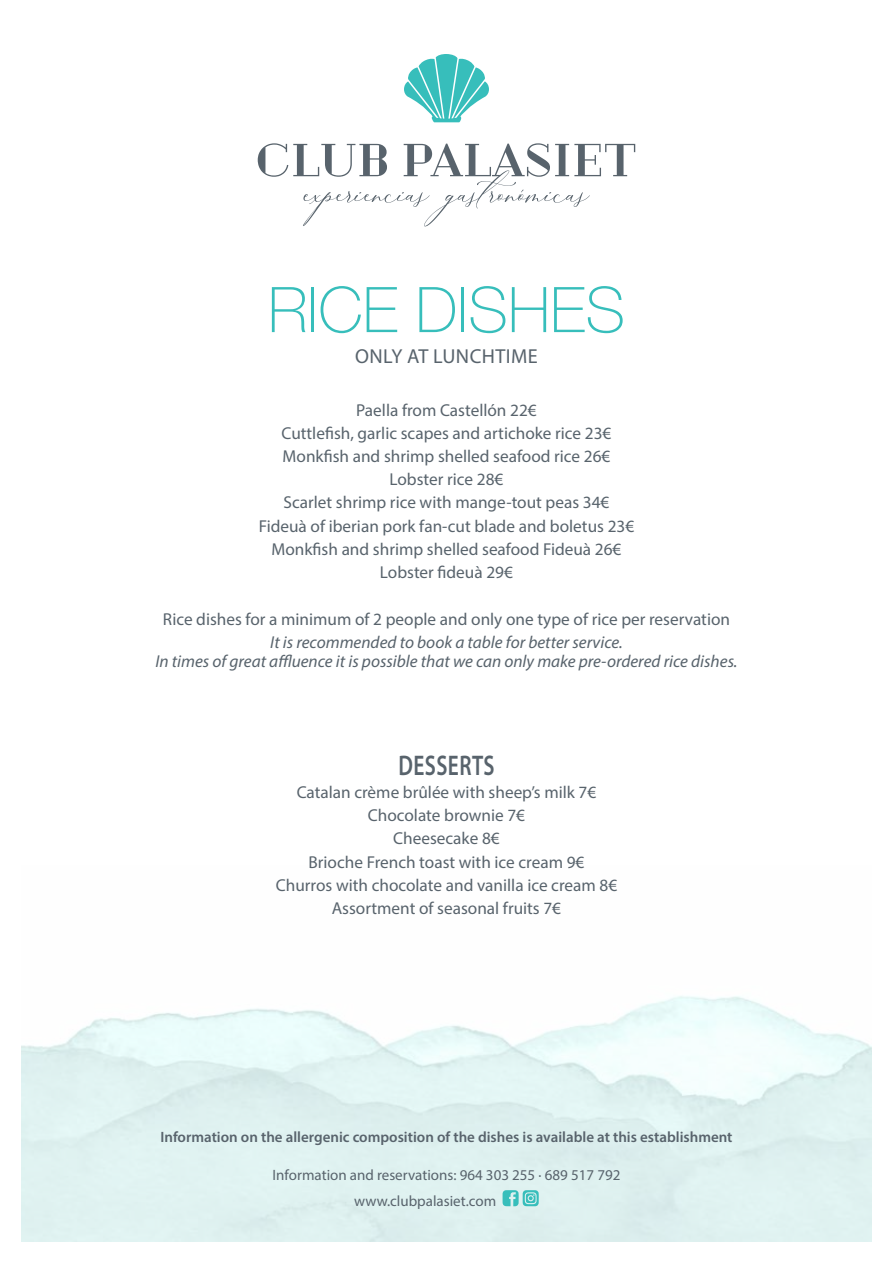
<style>
.page{position:relative;width:893px;height:1263px;background:#fff}
.page>*{position:absolute;margin:0;border:0;box-sizing:border-box;transform-origin:0 0}
.t1{font:100 63px "Helvetica Neue";color:#37bebb}
.t2{font:50.4px "Boheme Floral";color:#58636c}
.t3{font:600 28.5px "Myriad Pro";letter-spacing:.02em;color:#58636c;scale:.75 1}
.t4{font:20.25px "Myriad Pro";letter-spacing:.02em;color:#58636c}
.t5{font:17.25px/23.2px "Myriad Pro";color:#58636c;text-align:center}
.t6{font:italic 17.25px/18.9px "Myriad Pro";color:#58636c;text-align:center}
.t7{font:600 15px "Myriad Pro";color:#58636c}
.t8{font:15px/26.1px "Myriad Pro";color:#58636c}
</style>
<div class="page">
<svg style="left:404px;top:54px;width:85px;height:68px"></svg>
<svg style="left:258px;top:143px;width:377px;height:34px"></svg>
<svg style="left:503px;top:1190px;width:36px;height:16px"></svg>
<h2 class="t2" style="left:304px;top:159px;width:286px">experiencias gastronómicas</h2>
<h1 class="t1" style="left:268px;top:262px;width:359px">RICE DISHES</h1>
<p class="t4" style="left:355px;top:344px;width:184px">ONLY AT LUNCHTIME</p>
<p class="t5" style="left:259px;top:398px;width:377px">Paella from Castellón 22€<br>Cuttlefish, garlic scapes and artichoke rice 23€ Monkfish and shrimp shelled seafood rice 26€ Lobster rice 28€<br>Scarlet shrimp rice with mange-tout peas 34€ Fideuà of iberian pork fan-cut blade and boletus 23€ Monkfish and shrimp shelled seafood Fideuà 26€ Lobster fideuà 29€</p>
<p class="t5" style="left:163px;top:607px;width:569px">Rice dishes for a minimum of 2 people and only one type of rice per reservation</p>
<p class="t6" style="left:155px;top:632px;width:584px">It is recommended to book a table for better service.<br>In times of great affluence it is possible that we can only make pre-ordered rice dishes.</p>
<h3 class="t3" style="left:398px;top:747px;width:130px">DESSERTS</h3>
<p class="t5" style="left:276px;top:780px;width:343px">Catalan crème brûlée with sheep’s milk 7€<br>Chocolate brownie 7€<br>Cheesecake 8€<br>Brioche French toast with ice cream 9€<br>Churros with chocolate and vanilla ice cream 8€<br>Assortment of seasonal fruits 7€</p>
<p class="t7" style="left:160px;top:1128px;width:574px">Information on the allergenic composition of the dishes is available at this establishment</p>
<p class="t8" style="left:354px;top:1162px;width:268px;text-indent:-82px">Information and reservations: 964 303 255 · 689 517 792 www.clubpalasiet.com</p>
</div>
